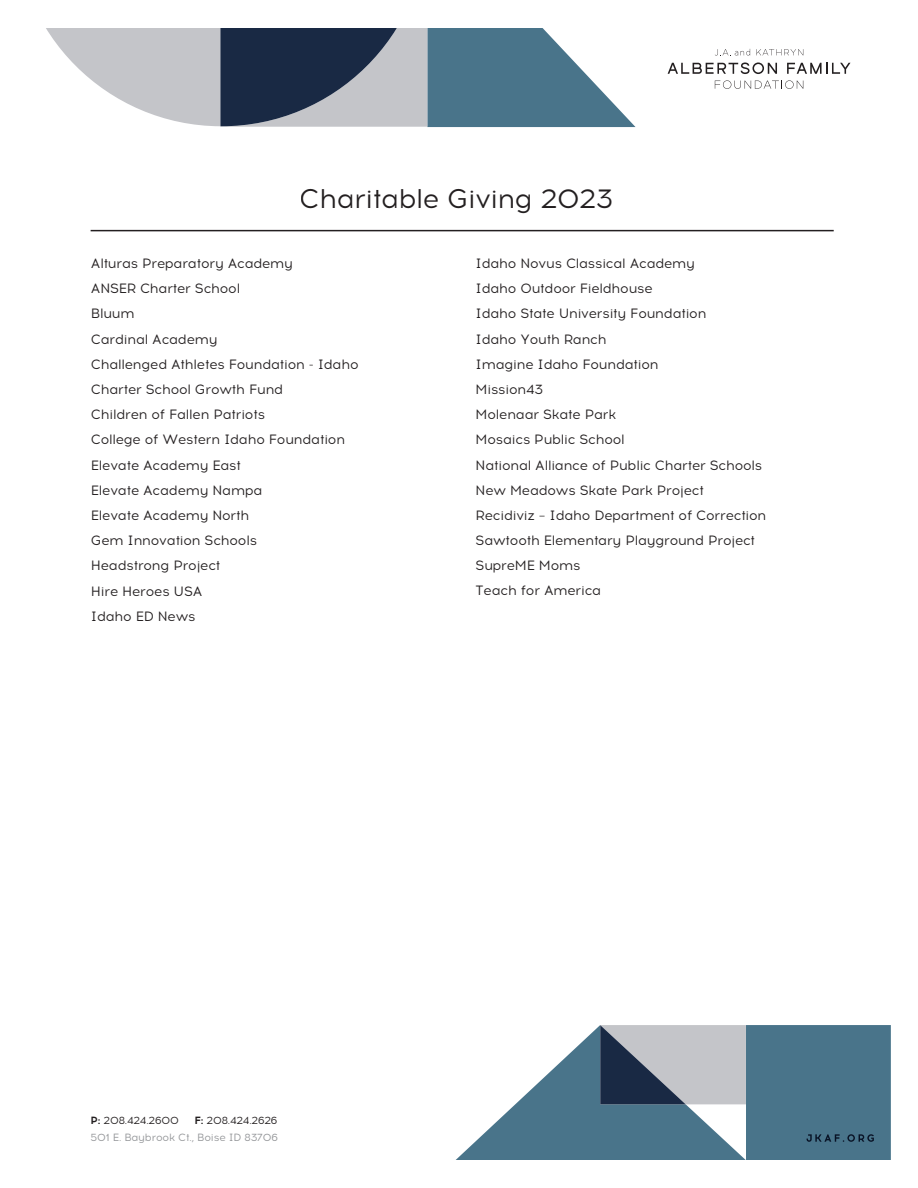
<style>
.page{position:relative;width:918px;height:1188px;background:#fff}
.page>*{position:absolute;margin:0;border:0;box-sizing:border-box;transform-origin:0 0}
.t1{font:27px "Acrom";letter-spacing:-.015em;color:#231f20}
.t2{font:13.5px/25.2px "Acrom";letter-spacing:-.015em;color:#231f20}
.t3{font:10.5px/17px "Acrom";letter-spacing:-.015em;color:#939598;text-align:right}
.t4{font:10.5px "Acrom";letter-spacing:-.015em;color:#231f20}
.s1{font-weight:700;color:#231f20}
.s2{color:#231f20}
.s3{font-weight:700}
</style>
<div class="page">
<svg style="left:46px;top:28px;width:590px;height:99px"></svg>
<svg style="left:715px;top:49px;width:35px;height:7px"></svg>
<svg style="left:756px;top:49px;width:47px;height:6px"></svg>
<svg style="left:668px;top:62px;width:109px;height:12px"></svg>
<svg style="left:787px;top:63px;width:63px;height:11px"></svg>
<svg style="left:715px;top:80px;width:88px;height:9px"></svg>
<hr style="left:91px;top:230px;width:743px;height:1px;background:#231f20">
<svg style="left:455px;top:1025px;width:436px;height:135px"></svg>
<h1 class="t1" style="left:300px;top:181px;width:315px">Charitable Giving 2023</h1>
<p class="t2" style="left:91px;top:251px;width:269px">Alturas Preparatory Academy<br>ANSER Charter School<br>Bluum<br>Cardinal Academy<br>Challenged Athletes Foundation - Idaho<br>Charter School Growth Fund<br>Children of Fallen Patriots<br>College of Western Idaho Foundation<br>Elevate Academy East<br>Elevate Academy Nampa<br>Elevate Academy North<br>Gem Innovation Schools<br>Headstrong Project<br>Hire Heroes USA<br>Idaho ED News</p>
<p class="t2" style="left:476px;top:251px;width:292px">Idaho Novus Classical Academy<br>Idaho Outdoor Fieldhouse<br>Idaho State University Foundation<br>Idaho Youth Ranch<br>Imagine Idaho Foundation<br>Mission43<br>Molenaar Skate Park<br>Mosaics Public School<br>National Alliance of Public Charter Schools<br>New Meadows Skate Park Project<br>Recidiviz – Idaho Department of Correction<br>Sawtooth Elementary Playground Project<br>SupreME Moms<br>Teach for America</p>
<p class="t3" style="left:91px;top:1112px;width:189px"><span class="s1">F:</span> <span class="s2">208.424.2626<br></span>501 E. Baybrook Ct., Boise ID 83706</p>
<p class="t4" style="left:91px;top:1114px;width:90px"><span class="s3">P:</span> 208.424.2600</p>
</div>
